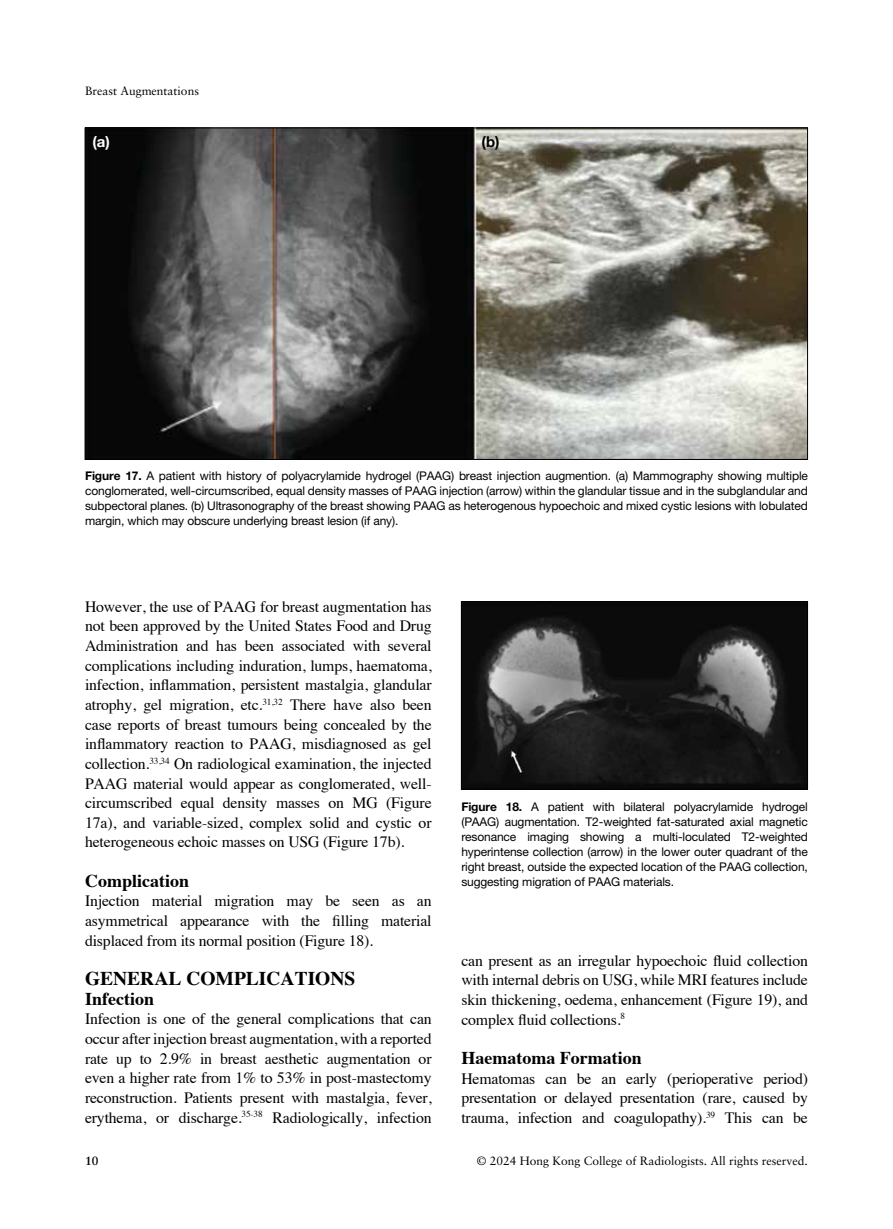
<style>
.page{position:relative;width:893px;height:1229px;background:#fff}
.page>*{position:absolute;margin:0;border:0;box-sizing:border-box;transform-origin:0 0}
.t1{font:700 19.5px "Times";color:#000}
.t2{font:700 18px "Times";color:#000}
.t3{font:15.75px/19.6px "Times";letter-spacing:-.01em;color:#000;text-align:justify}
.t4{font:700 15px "Helvetica Neue";color:#fff}
.t5{font:700 15px "Helvetica Neue";color:#000}
.t6{font:12px/15px "Helvetica Neue";letter-spacing:-.01em;color:#000;text-align:justify}
.t7{font:12px "Sabon";color:#000}
.t8{font:700 12px "Sabon";color:#000}
.s1{font-weight:700}
</style>
<div class="page">
<img style="left:87px;top:130px;width:719px;height:328px">
<img style="left:463px;top:603px;width:343px;height:184px">
<div style="left:461px;top:601px;width:347px;height:188px;border:1px solid #000"></div>
<p class="t7" style="left:85px;top:84px;width:115px">Breast Augmentations</p>
<p class="t4" style="left:92px;top:132px;width:19px">(a)</p>
<p class="t5" style="left:482px;top:132px;width:20px">(b)</p>
<p class="t6" style="left:85px;top:468px;width:724px"><span class="s1">Figure 17.</span> A patient with history of polyacrylamide hydrogel (PAAG) breast injection augmention. (a) Mammography showing multiple conglomerated, well-circumscribed, equal density masses of PAAG injection (arrow) within the glandular tissue and in the subglandular and subpectoral planes. (b) Ultrasonography of the breast showing PAAG as heterogenous hypoechoic and mixed cystic lesions with lobulated margin, which may obscure underlying breast lesion (if any).</p>
<p class="t3" style="left:85px;top:595px;width:348px">However, the use of PAAG for breast augmentation has not been approved by the United States Food and Drug Administration and has been associated with several complications including induration, lumps, haematoma, infection, inflammation, persistent mastalgia, glandular atrophy, gel migration, etc.<sup>31,32</sup> There have also been case reports of breast tumours being concealed by the inflammatory reaction to PAAG, misdiagnosed as gel collection.<sup>33,34</sup> On radiological examination, the injected PAAG material would appear as conglomerated, well&shy;circumscribed equal density masses on MG (Figure 17a), and variable-sized, complex solid and cystic or heterogeneous echoic masses on USG (Figure 17b).</p>
<p class="t2" style="left:85px;top:863px;width:106px">Complication</p>
<p class="t3" style="left:85px;top:890px;width:348px">Injection material migration may be seen as an asymmetrical appearance with the filling material displaced from its normal position (Figure 18).</p>
<p class="t1" style="left:85px;top:960px;width:272px">GENERAL COMPLICATIONS</p>
<p class="t2" style="left:85px;top:981px;width:70px">Infection</p>
<p class="t3" style="left:85px;top:1008px;width:348px">Infection is one of the general complications that can occur after injection breast augmentation, with a reported rate up to 2.9% in breast aesthetic augmentation or even a higher rate from 1% to 53% in post-mastectomy reconstruction. Patients present with mastalgia, fever, erythema, or discharge.<sup>35-38</sup> Radiologically, infection</p>
<p class="t6" style="left:461px;top:799px;width:348px"><span class="s1">Figure 18.</span> A patient with bilateral polyacrylamide hydrogel (PAAG) augmentation. T2-weighted fat-saturated axial magnetic resonance imaging showing a multi-loculated T2-weighted hyperintense collection (arrow) in the lower outer quadrant of the right breast, outside the expected location of the PAAG collection, suggesting migration of PAAG materials.</p>
<p class="t3" style="left:461px;top:949px;width:348px">can present as an irregular hypoechoic fluid collection with internal debris on USG, while MRI features include skin thickening, oedema, enhancement (Figure 19), and complex fluid collections.<sup>8</sup></p>
<p class="t2" style="left:461px;top:1040px;width:182px">Haematoma Formation</p>
<p class="t3" style="left:461px;top:1067px;width:348px">Hematomas can be an early (perioperative period) presentation or delayed presentation (rare, caused by trauma, infection and coagulopathy).<sup>39</sup> This can be</p>
<p class="t8" style="left:85px;top:1153px;width:15px">10</p>
<p class="t7" style="left:477px;top:1153px;width:333px">© 2024 Hong Kong College of Radiologists. All rights reserved.</p>
</div>
